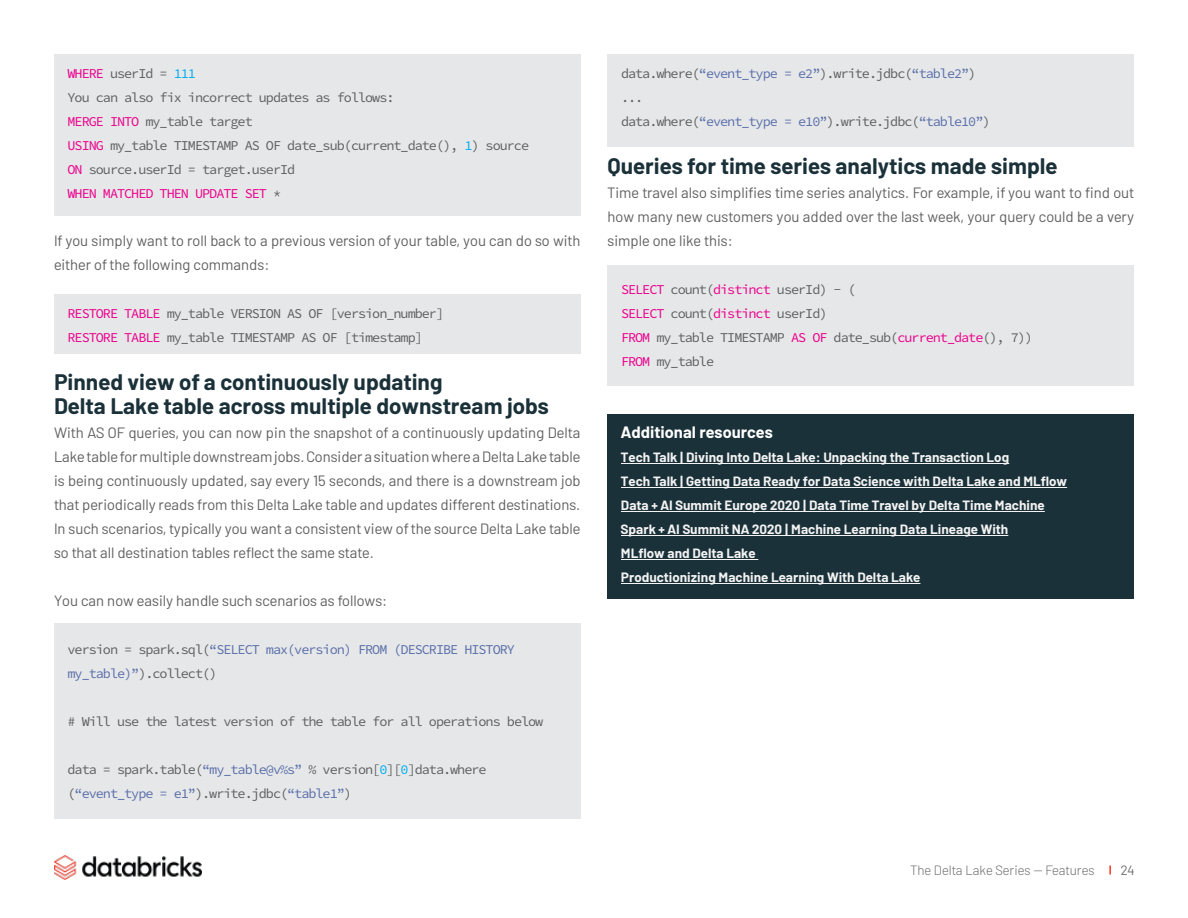
<style>
.page{position:relative;width:1188px;height:918px;background:#fff}
.page>*{position:absolute;margin:0;border:0;box-sizing:border-box;transform-origin:0 0}
.t1{font:700 22.5px/24px "Barlow";color:#1b3139}
.t2{font:700 16.5px "Barlow";color:#fff}
.t3{font:15px/24px "Barlow";color:#606060;text-align:justify}
.t4{font:13.5px/24px "Source Code Variable";letter-spacing:-.075em;color:#606060}
.t5{font:700 13.5px/24px "Barlow";color:#f3f3f3}
.t6{font:13.5px/24px "Source Code Variable";letter-spacing:-.075em;color:#5b70ab}
.t7{font:300 13.5px "Barlow";color:#6d6e71}
.t8{font:13.5px "Barlow";color:#6d6e71}
.s1{color:#ec008c}
.s2{color:#00aeef}
.s3{color:#606060}
.s4{color:#5b70ab}
</style>
<div class="page">
<div style="left:608px;top:414px;width:526px;height:184px;background:#1b3139"></div>
<svg style="left:1109px;top:866px;width:2px;height:8px"></svg>
<img style="left:54px;top:856px;width:148px;height:23px">
<div style="left:54px;top:623px;width:526px;height:196px;background:#e6e7e8"></div>
<div style="left:608px;top:54px;width:526px;height:92px;background:#e6e7e8"></div>
<div style="left:54px;top:54px;width:526px;height:162px;background:#e6e7e8"></div>
<div style="left:54px;top:294px;width:526px;height:59px;background:#e6e7e8"></div>
<div style="left:608px;top:265px;width:526px;height:121px;background:#e6e7e8"></div>
<hr style="left:621px;top:463px;width:388px;height:1px;background:#f3f3f3">
<hr style="left:621px;top:487px;width:446px;height:1px;background:#f3f3f3">
<hr style="left:621px;top:511px;width:424px;height:1px;background:#f3f3f3">
<hr style="left:621px;top:535px;width:387px;height:1px;background:#f3f3f3">
<hr style="left:621px;top:559px;width:137px;height:1px;background:#f3f3f3">
<hr style="left:621px;top:583px;width:299px;height:1px;background:#f3f3f3">
<p class="t4" style="left:68px;top:62px;width:463px"><span class="s1">WHERE</span> userId = <span class="s2">111<br></span>You can also fix incorrect updates as follows:<br><span class="s1">MERGE INTO</span> my_table target<br><span class="s1">USING</span> my_table TIMESTAMP AS OF date_sub(current_date(), <span class="s2">1</span>) source <span class="s1">ON</span> source.userId = target.userId<br><span class="s1">WHEN MATCHED THEN UPDATE SET</span> *</p>
<p class="t3" style="left:54px;top:227px;width:528px">If you simply want to roll back to a previous version of your table, you can do so with either of the following commands:</p>
<p class="t4" style="left:68px;top:302px;width:378px"><span class="s1">RESTORE TABLE</span> my_table VERSION AS OF [version_number]<br><span class="s1">RESTORE TABLE</span> my_table TIMESTAMP AS OF [timestamp]</p>
<h1 class="t1" style="left:54px;top:368px;width:497px">Pinned view of a continuously updating<br>Delta Lake table across multiple downstream jobs</h1>
<p class="t3" style="left:54px;top:419px;width:528px">With AS OF queries, you can now pin the snapshot of a continuously updating Delta Lake table for multiple downstream jobs. Consider a situation where a Delta Lake table is being continuously updated, say every 15 seconds, and there is a downstream job that periodically reads from this Delta Lake table and updates different destinations.<br>In such scenarios, typically you want a consistent view of the source Delta Lake table so that all destination tables reflect the same state.</p>
<p class="t3" style="left:54px;top:587px;width:335px">You can now easily handle such scenarios as follows:</p>
<p class="t6" style="left:68px;top:638px;width:449px"><span class="s3">version = spark.sql(</span>“SELECT max(version) FROM (DESCRIBE HISTORY my_table)”<span class="s3">).collect()</span></p>
<p class="t4" style="left:68px;top:710px;width:477px"># Will use the latest version of the table for all operations below</p>
<p class="t4" style="left:68px;top:758px;width:421px">data = spark.table(<span class="s4">“my_table@v%s”</span> % version[<span class="s2">0</span>][<span class="s2">0</span>]data.where (<span class="s4">“event_type = e1”</span>).write.jdbc(<span class="s4">“table1”</span>)</p>
<p class="t4" style="left:621px;top:62px;width:371px">data.where(<span class="s4">“event_type = e2”</span>).write.jdbc(<span class="s4">“table2”</span>) ...<br>data.where(<span class="s4">“event_type = e10”</span>).write.jdbc(<span class="s4">“table10”</span>)</p>
<h1 class="t1" style="left:608px;top:152px;width:452px">Queries for time series analytics made simple</h1>
<p class="t3" style="left:608px;top:179px;width:528px">Time travel also simplifies time series analytics. For example, if you want to find out how many new customers you added over the last week, your query could be a very simple one like this:</p>
<p class="t4" style="left:621px;top:278px;width:414px"><span class="s1">SELECT</span> count(<span class="s1">distinct</span> userId) - (<br><span class="s1">SELECT</span> count(<span class="s1">distinct</span> userId)<br><span class="s1">FROM</span> my_table TIMESTAMP <span class="s1">AS OF</span> date_sub(<span class="s1">current_date</span>(), 7))<br><span class="s1">FROM</span> my_table</p>
<p class="t2" style="left:621px;top:420px;width:153px">Additional resources</p>
<p class="t5" style="left:621px;top:444px;width:448px">Tech Talk | Diving Into Delta Lake: Unpacking the Transaction Log<br>Tech Talk | Getting Data Ready for Data Science with Delta Lake and MLflow Data + AI Summit Europe 2020 | Data Time Travel by Delta Time Machine Spark + AI Summit NA 2020 | Machine Learning Data Lineage With<br>MLflow and Delta Lake<br>Productionizing Machine Learning With Delta Lake</p>
<p class="t7" style="left:910px;top:860px;width:186px">The Delta Lake Series -- Features</p>
<p class="t8" style="left:1121px;top:860px;width:15px">24</p>
</div>
